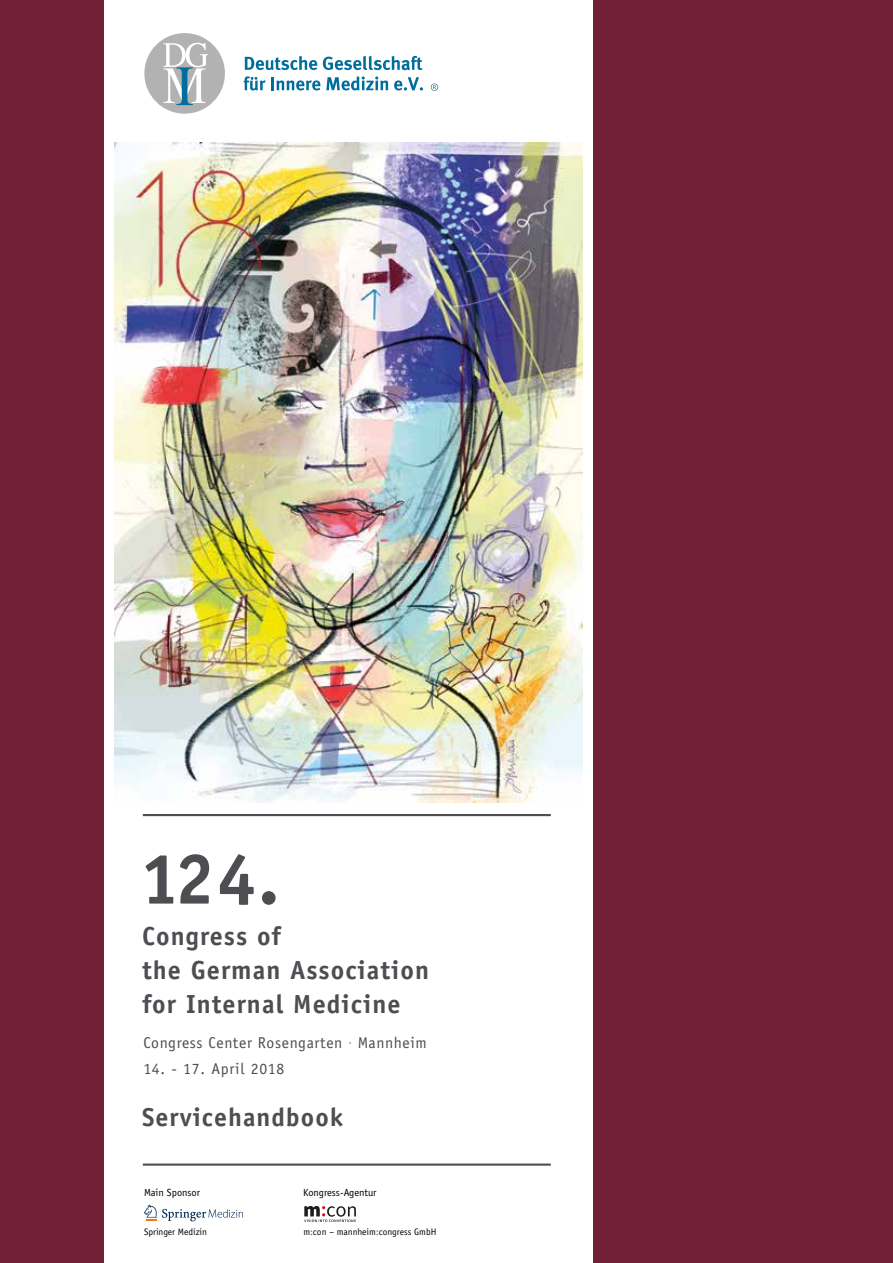
<style>
.page{position:relative;width:893px;height:1263px;background:#722037}
.page>*{position:absolute;margin:0;border:0;box-sizing:border-box;transform-origin:0 0}
.t1{font:700 72px "Officina Sans Std";color:#4c4e52}
.t2{font:700 26.25px/34px "Officina Sans Std";letter-spacing:.04em;color:#4c4e52}
.t3{font:700 25.95px "Officina Sans Std";letter-spacing:.04em;color:#4c4e52}
.t4{font:15.75px "Officina Sans Std";letter-spacing:.04em;color:#4c4e52}
.t5{font:10.35px "Officina Sans Std";color:#000}
.t6{font:9.45px "Officina Sans Std";color:#000}
.s1{font-family:"Source Sans Pro";font-weight:300}
.s2{color:#e30613}
</style>
<div class="page">
<div style="left:104px;top:0;width:489px;height:1263px;background:#fff"></div>
<img style="left:114px;top:143px;width:469px;height:659px">
<svg style="left:144px;top:1205px;width:99px;height:16px"></svg>
<svg style="left:304px;top:1206px;width:52px;height:16px"></svg>
<svg style="left:245px;top:56px;width:72px;height:14px"></svg>
<svg style="left:323px;top:56px;width:99px;height:14px"></svg>
<svg style="left:244px;top:76px;width:76px;height:14px"></svg>
<svg style="left:326px;top:76px;width:62px;height:14px"></svg>
<svg style="left:394px;top:77px;width:29px;height:14px"></svg>
<div style="left:144px;top:33px;width:81px;height:81px;background:#b3b2b2;border-radius:50%"></div>
<svg style="left:163px;top:43px;width:45px;height:62px"></svg>
<svg style="left:431px;top:84px;width:7px;height:7px"></svg>
<hr style="left:143px;top:814px;width:408px;height:2px;background:#4c4e52">
<hr style="left:143px;top:1163px;width:408px;height:3px;background:#4c4e52">
<h1 class="t1" style="left:139px;top:834px;width:141px">124.</h1>
<h2 class="t2" style="left:142px;top:919px;width:289px">Congress of<br>the German Association for Internal Medicine</h2>
<p class="t4" style="left:143px;top:1033px;width:285px">Congress Center Rosengarten <span class="s1">·</span> Mannheim</p>
<p class="t4" style="left:143px;top:1059px;width:143px">14. - 17. April 2018</p>
<h3 class="t3" style="left:142px;top:1101px;width:203px">Servicehandbook</h3>
<p class="t5" style="left:144px;top:1187px;width:57px">Main Sponsor</p>
<p class="t6" style="left:144px;top:1226px;width:65px">Springer Medizin</p>
<p class="t5" style="left:303px;top:1187px;width:75px">Kongress-Agentur</p>
<p class="t6" style="left:303px;top:1226px;width:135px">m<span class="s2">:</span>con – mannheim<span class="s2">:</span>congress GmbH</p>
</div>
